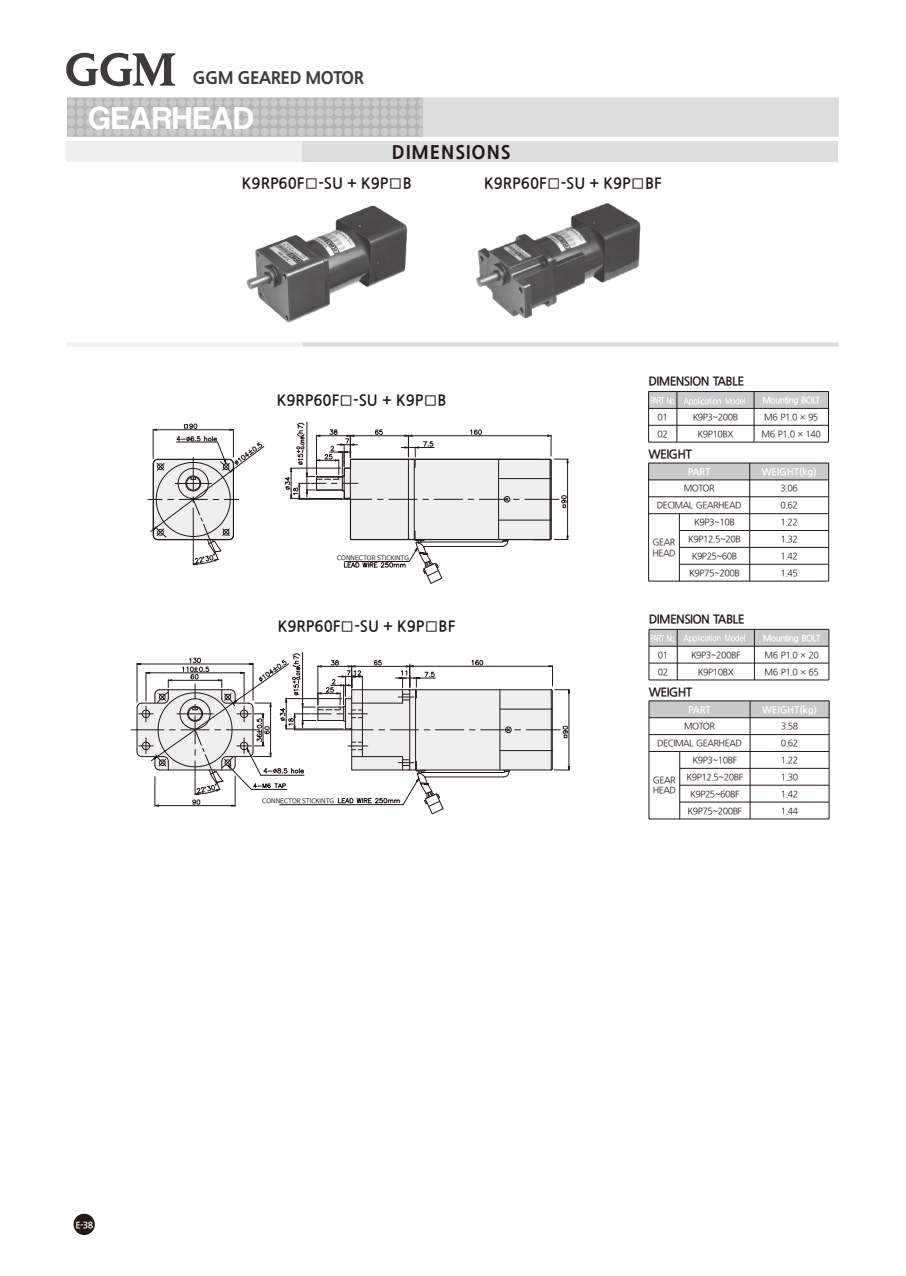
<style>
.page{position:relative;width:906px;height:1276px;background:#fff}
.page>*{position:absolute;margin:0;border:0;box-sizing:border-box;transform-origin:0 0}
.t1{font:33px "Coolvetica Rg";letter-spacing:.035em;color:#fff}
.t2{font:800 18px "Nanum Gothic";letter-spacing:.055em;color:#231916}
.t3{font:800 16.5px "Nanum Gothic";letter-spacing:-.03em;color:#3f3b3a}
.t4{font:700 15px "Nanum Gothic";color:#231916}
.t5{font:700 12px "Nanum Gothic";letter-spacing:-.055em;color:#231916}
.t6{font:700 9.75px "Nanum Gothic";letter-spacing:-.015em;color:#fff}
.t7{font:9px/10.4px "Nanum Gothic";letter-spacing:-.055em;color:#231916}
.t8{font:700 9px "Nanum Gothic";letter-spacing:-.085em;color:#fff}
.t9{font:6.45px "Nanum Barun Gothic";color:#231916}
</style>
<div class="page">
<svg style="left:67px;top:342px;width:771px;height:4px"></svg>
<img style="left:246px;top:205px;width:162px;height:118px">
<img style="left:476px;top:202px;width:165px;height:117px">
<div style="left:74px;top:1213px;width:21px;height:22px;background:#231916;border-radius:50%"></div>
<hr style="left:307px;top:422px;width:1px;height:51px;background:#231916">
<svg style="left:148px;top:423px;width:116px;height:142px"></svg>
<svg style="left:285px;top:423px;width:283px;height:161px"></svg>
<hr style="left:131px;top:729px;width:33px;height:1px;background:#231916">
<hr style="left:302px;top:652px;width:1px;height:51px;background:#231916">
<svg style="left:134px;top:653px;width:436px;height:161px"></svg>
<svg style="left:66px;top:97px;width:773px;height:65px"></svg>
<div style="left:648px;top:391px;width:29px;height:17px;background:#c9cacb"></div>
<div style="left:677px;top:391px;width:77px;height:17px;background:#c9cacb"></div>
<div style="left:754px;top:391px;width:74px;height:17px;background:#c9cacb"></div>
<hr style="left:648px;top:391px;width:1px;height:51px;background:#231916">
<hr style="left:676px;top:391px;width:1px;height:51px;background:#231916">
<hr style="left:754px;top:391px;width:1px;height:51px;background:#231916">
<hr style="left:828px;top:391px;width:1px;height:51px;background:#231916">
<hr style="left:648px;top:442px;width:180px;height:1px;background:#231916">
<hr style="left:648px;top:425px;width:180px;height:1px;background:#231916">
<hr style="left:648px;top:408px;width:180px;height:1px;background:#231916">
<hr style="left:648px;top:391px;width:180px;height:1px;background:#231916">
<div style="left:649px;top:629px;width:28px;height:17px;background:#c9cacb"></div>
<div style="left:677px;top:629px;width:77px;height:17px;background:#c9cacb"></div>
<div style="left:754px;top:629px;width:75px;height:17px;background:#c9cacb"></div>
<hr style="left:648px;top:629px;width:1px;height:51px;background:#231916">
<hr style="left:677px;top:629px;width:1px;height:51px;background:#231916">
<hr style="left:754px;top:629px;width:1px;height:51px;background:#231916">
<hr style="left:828px;top:629px;width:1px;height:51px;background:#231916">
<hr style="left:649px;top:680px;width:180px;height:1px;background:#231916">
<hr style="left:649px;top:663px;width:180px;height:1px;background:#231916">
<hr style="left:649px;top:646px;width:180px;height:1px;background:#231916">
<hr style="left:649px;top:629px;width:180px;height:1px;background:#231916">
<div style="left:648px;top:463px;width:101px;height:17px;background:#c9cacb"></div>
<div style="left:749px;top:463px;width:79px;height:17px;background:#c9cacb"></div>
<hr style="left:648px;top:463px;width:1px;height:118px;background:#231916">
<hr style="left:679px;top:513px;width:1px;height:68px;background:#231916">
<hr style="left:749px;top:463px;width:1px;height:118px;background:#231916">
<hr style="left:828px;top:463px;width:1px;height:118px;background:#231916">
<hr style="left:648px;top:581px;width:180px;height:1px;background:#231916">
<hr style="left:679px;top:564px;width:149px;height:1px;background:#231916">
<hr style="left:679px;top:547px;width:149px;height:1px;background:#231916">
<hr style="left:679px;top:530px;width:149px;height:1px;background:#231916">
<hr style="left:648px;top:513px;width:180px;height:1px;background:#231916">
<hr style="left:648px;top:496px;width:180px;height:1px;background:#231916">
<hr style="left:648px;top:480px;width:180px;height:1px;background:#231916">
<hr style="left:648px;top:463px;width:180px;height:1px;background:#231916">
<div style="left:649px;top:701px;width:101px;height:17px;background:#c9cacb"></div>
<div style="left:750px;top:701px;width:79px;height:17px;background:#c9cacb"></div>
<hr style="left:648px;top:701px;width:1px;height:118px;background:#231916">
<hr style="left:679px;top:751px;width:1px;height:68px;background:#231916">
<hr style="left:750px;top:701px;width:1px;height:118px;background:#231916">
<hr style="left:829px;top:701px;width:1px;height:118px;background:#231916">
<hr style="left:649px;top:818px;width:180px;height:1px;background:#231916">
<hr style="left:680px;top:802px;width:149px;height:1px;background:#231916">
<hr style="left:680px;top:785px;width:149px;height:1px;background:#231916">
<hr style="left:680px;top:768px;width:149px;height:1px;background:#231916">
<hr style="left:649px;top:751px;width:180px;height:1px;background:#231916">
<hr style="left:649px;top:734px;width:180px;height:1px;background:#231916">
<hr style="left:649px;top:717px;width:180px;height:1px;background:#231916">
<hr style="left:649px;top:700px;width:180px;height:1px;background:#231916">
<svg style="left:66px;top:52px;width:110px;height:35px"></svg>
<svg style="left:651px;top:397px;width:24px;height:7px"></svg>
<svg style="left:651px;top:635px;width:24px;height:7px"></svg>
<svg style="left:683px;top:634px;width:62px;height:9px"></svg>
<svg style="left:684px;top:397px;width:61px;height:9px"></svg>
<div style="left:336px;top:553px;width:61px;height:7px;background:#fff"></div>
<div style="left:275px;top:796px;width:61px;height:7px;background:#fff"></div>
<h3 class="t3" style="left:192px;top:70px;width:173px">GGM GEARED MOTOR</h3>
<h1 class="t1" style="left:89px;top:103px;width:167px">GEARHEAD</h1>
<h2 class="t2" style="left:392px;top:143px;width:120px">DIMENSIONS</h2>
<h3 class="t4" style="left:242px;top:175px;width:171px">K9RP60F□-SU + K9P□B</h3>
<h3 class="t4" style="left:484px;top:175px;width:179px">K9RP60F□-SU + K9P□BF</h3>
<h3 class="t4" style="left:277px;top:392px;width:171px">K9RP60F□-SU + K9P□B</h3>
<p class="t9" style="left:337px;top:554px;width:73px">CONNECTOR STICKINTG</p>
<h3 class="t4" style="left:278px;top:618px;width:179px">K9RP60F□-SU + K9P□BF</h3>
<p class="t9" style="left:262px;top:797px;width:73px">CONNECTOR STICKINTG</p>
<h3 class="t5" style="left:648px;top:376px;width:97px">DIMENSION TABLE</h3>
<p class="t8" style="left:762px;top:396px;width:59px">Mounting BOLT</p>
<p class="t7" style="left:657px;top:412px;width:12px">01</p>
<p class="t7" style="left:692px;top:412px;width:47px">K9P3~200B</p>
<p class="t7" style="left:764px;top:412px;width:56px">M6 P1.0 × 95</p>
<p class="t7" style="left:657px;top:429px;width:12px">02</p>
<p class="t7" style="left:697px;top:429px;width:37px">K9P10BX</p>
<p class="t7" style="left:761px;top:429px;width:61px">M6 P1.0 × 140</p>
<h3 class="t5" style="left:648px;top:448px;width:45px">WEIGHT</h3>
<p class="t6" style="left:688px;top:467px;width:24px">PART</p>
<p class="t6" style="left:761px;top:467px;width:57px">WEIGHT(kg)</p>
<p class="t7" style="left:683px;top:483px;width:32px">MOTOR</p>
<p class="t7" style="left:780px;top:483px;width:19px">3.06</p>
<p class="t7" style="left:656px;top:500px;width:86px">DECIMAL GEARHEAD</p>
<p class="t7" style="left:780px;top:500px;width:19px">0.62</p>
<p class="t7" style="left:652px;top:537px;width:25px">GEAR<br>HEAD</p>
<p class="t7" style="left:694px;top:517px;width:42px">K9P3~10B</p>
<p class="t7" style="left:780px;top:517px;width:19px">1.22</p>
<p class="t7" style="left:688px;top:534px;width:54px">K9P12.5~20B</p>
<p class="t7" style="left:780px;top:534px;width:19px">1.32</p>
<p class="t7" style="left:692px;top:551px;width:47px">K9P25~60B</p>
<p class="t7" style="left:780px;top:551px;width:19px">1.42</p>
<p class="t7" style="left:689px;top:568px;width:52px">K9P75~200B</p>
<p class="t7" style="left:780px;top:568px;width:19px">1.45</p>
<h3 class="t5" style="left:649px;top:613px;width:97px">DIMENSION TABLE</h3>
<p class="t8" style="left:762px;top:634px;width:59px">Mounting BOLT</p>
<p class="t7" style="left:658px;top:650px;width:12px">01</p>
<p class="t7" style="left:691px;top:650px;width:51px">K9P3~200BF</p>
<p class="t7" style="left:764px;top:650px;width:56px">M6 P1.0 × 20</p>
<p class="t7" style="left:658px;top:667px;width:12px">02</p>
<p class="t7" style="left:698px;top:667px;width:37px">K9P10BX</p>
<p class="t7" style="left:764px;top:667px;width:56px">M6 P1.0 × 65</p>
<h3 class="t5" style="left:649px;top:686px;width:45px">WEIGHT</h3>
<p class="t6" style="left:688px;top:705px;width:24px">PART</p>
<p class="t6" style="left:762px;top:705px;width:57px">WEIGHT(kg)</p>
<p class="t7" style="left:684px;top:721px;width:32px">MOTOR</p>
<p class="t7" style="left:781px;top:721px;width:19px">3.58</p>
<p class="t7" style="left:657px;top:738px;width:86px">DECIMAL GEARHEAD</p>
<p class="t7" style="left:781px;top:738px;width:19px">0.62</p>
<p class="t7" style="left:652px;top:775px;width:25px">GEAR<br>HEAD</p>
<p class="t7" style="left:692px;top:755px;width:46px">K9P3~10BF</p>
<p class="t7" style="left:781px;top:755px;width:19px">1.22</p>
<p class="t7" style="left:686px;top:772px;width:58px">K9P12.5~20BF</p>
<p class="t7" style="left:781px;top:772px;width:19px">1.30</p>
<p class="t7" style="left:690px;top:789px;width:51px">K9P25~60BF</p>
<p class="t7" style="left:781px;top:789px;width:19px">1.42</p>
<p class="t7" style="left:687px;top:805px;width:56px">K9P75~200BF</p>
<p class="t7" style="left:781px;top:805px;width:19px">1.44</p>
<p class="t8" style="left:75px;top:1220px;width:19px">E-38</p>
</div>
